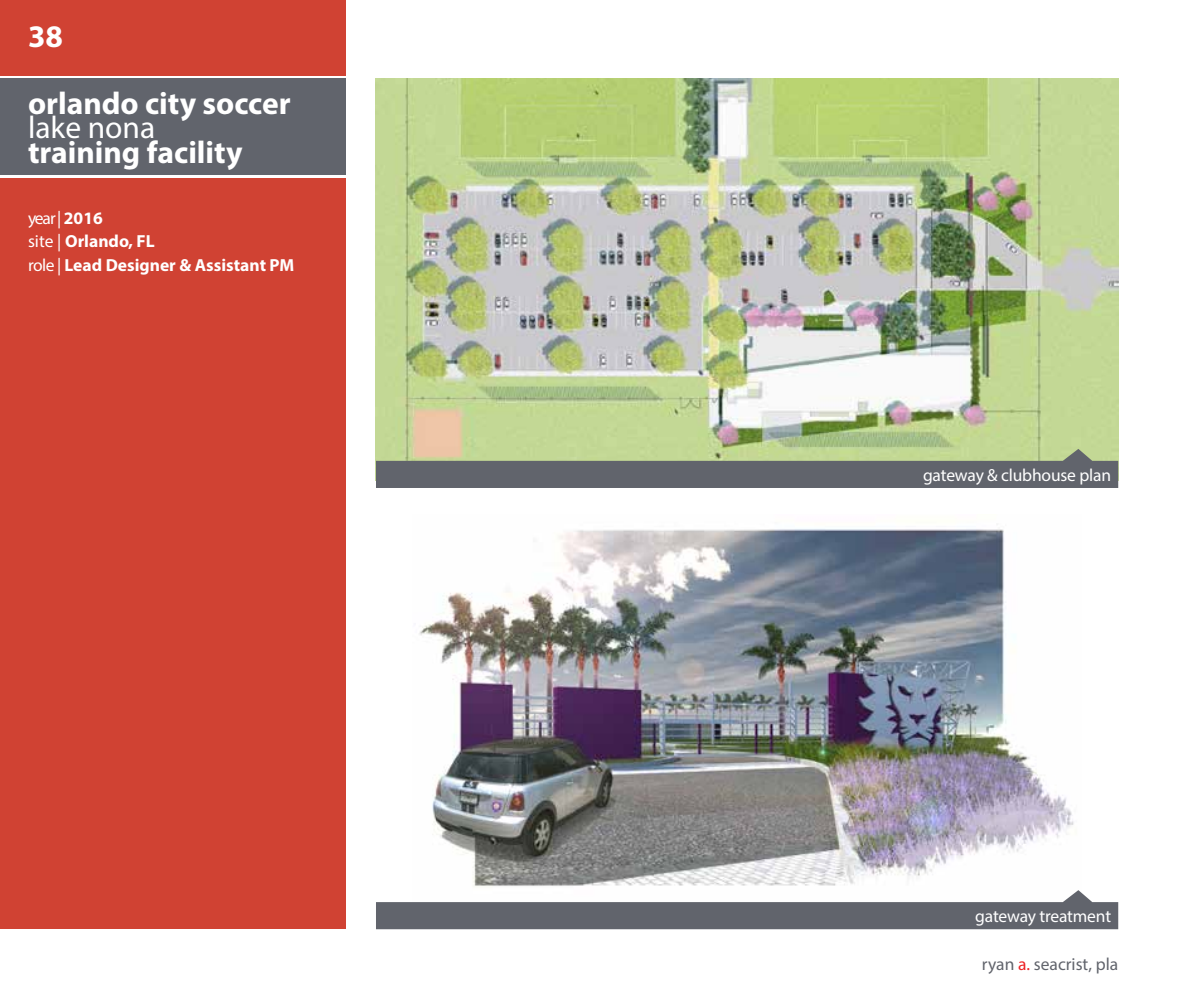
<style>
.page{position:relative;width:1197px;height:1008px;background:#fff}
.page>*{position:absolute;margin:0;border:0;box-sizing:border-box;transform-origin:0 0}
.t1{font:700 31.5px "Myriad Pro";color:#fff}
.t2{font:31.5px "Myriad Pro";color:#fff}
.t3{font:700 17.5px/23.6px "Myriad Pro";color:#fff}
.t4{font:17.5px "Myriad Pro";letter-spacing:-.01em;color:#fff}
.t5{font:17.5px "Myriad Pro";color:#61646c}
.s1{font-weight:400}
.s2{color:#ed2124}
</style>
<div class="page">
<img style="left:419px;top:529px;width:655px;height:357px">
<img style="left:376px;top:79px;width:742px;height:370px">
<div style="left:0;top:0;width:345px;height:75px;background:#d04233"></div>
<div style="left:0;top:79px;width:345px;height:96px;background:#61646c"></div>
<div style="left:0;top:179px;width:345px;height:750px;background:#d04233"></div>
<svg style="left:376px;top:449px;width:742px;height:39px;background:#7e8678"></svg>
<svg style="left:376px;top:890px;width:742px;height:39px"></svg>
<h1 class="t1" style="left:28px;top:16px;width:36px">38</h1>
<h1 class="t1" style="left:28px;top:83px;width:264px">orlando city soccer</h1>
<h1 class="t2" style="left:28px;top:108px;width:129px">lake nona</h1>
<h1 class="t1" style="left:28px;top:132px;width:216px">training facility</h1>
<p class="t3" style="left:28px;top:205px;width:268px"><span class="s1">year |</span> 2016<br><span class="s1">site |</span> Orlando, FL<br><span class="s1">role |</span> Lead Designer &amp; Assistant PM</p>
<p class="t4" style="left:923px;top:464px;width:190px">gateway &amp; clubhouse plan</p>
<p class="t4" style="left:975px;top:905px;width:137px">gateway treatment</p>
<p class="t5" style="left:982px;top:953px;width:138px">ryan <span class="s2">a.</span> seacrist, pla</p>
</div>
